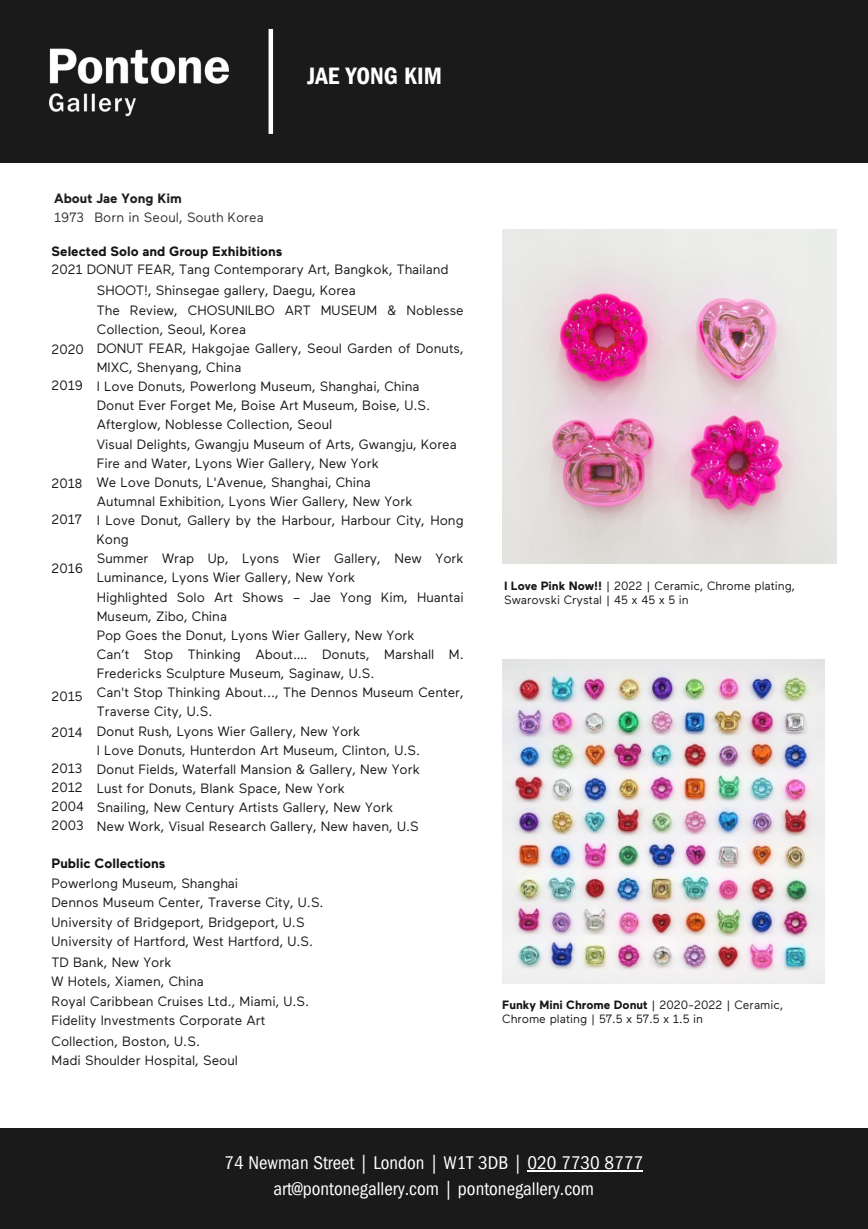
<style>
.page{position:relative;width:868px;height:1229px;background:#fff}
.page>*{position:absolute;margin:0;border:0;box-sizing:border-box;transform-origin:0 0}
.t1{font:24.45px "Franklin Gothic LT Pro Dm Cn";color:#fff}
.t2{font:condensed 18.9px/26.2px "Franklin Gothic LT Pro";color:#fff;text-align:center}
.t3{font:13.5px/19.2px "Maax";color:#181518}
.t4{font:13.5px "Maax";letter-spacing:.005em;color:#322f30}
.t5{font:700 13.5px "Maax";color:#201e20}
.t6{font:12px/14px "Maax";color:#181518}
.s1{font-weight:700}
</style>
<div class="page">
<img style="left:502px;top:229px;width:334px;height:334px">
<img style="left:502px;top:659px;width:322px;height:324px">
<div style="left:0;top:0;width:867px;height:163px;background:#1a1a1a"></div>
<img style="left:49px;top:48px;width:179px;height:69px">
<div style="left:268px;top:29px;width:5px;height:105px;background:#fff"></div>
<div style="left:0;top:1127px;width:867px;height:101px;background:#1a1a1a"></div>
<hr style="left:527px;top:1170px;width:116px;height:1px;background:#fff">
<p class="t5" style="left:54px;top:193px;width:129px">About Jae Yong Kim</p>
<h1 class="t4" style="left:54px;top:212px;width:32px">1973</h1>
<h3 class="t4" style="left:94px;top:212px;width:171px">Born in Seoul, South Korea</h3>
<h4 class="t1" style="left:307px;top:67px;width:136px">JAE YONG KIM</h4>
<p class="t3" style="left:52px;top:243px;width:398px;line-height:18px"><span class="s1">Selected Solo and Group Exhibitions<br></span>2021 DONUT FEAR, Tang Contemporary Art, Bangkok, Thailand</p>
<h4 class="t3" style="left:97px;top:282px;width:368px">SHOOT!, Shinsegae gallery, Daegu, Korea<br>The Review, CHOSUNILBO ART MUSEUM &amp; Noblesse Collection, Seoul, Korea<br>DONUT FEAR, Hakgojae Gallery, Seoul Garden of Donuts, MIXC, Shenyang, China<br>I Love Donuts, Powerlong Museum, Shanghai, China<br>Donut Ever Forget Me, Boise Art Museum, Boise, U.S.<br>Afterglow, Noblesse Collection, Seoul<br>Visual Delights, Gwangju Museum of Arts, Gwangju, Korea Fire and Water, Lyons Wier Gallery, New York<br>We Love Donuts, L'Avenue, Shanghai, China<br>Autumnal Exhibition, Lyons Wier Gallery, New York<br>I Love Donut, Gallery by the Harbour, Harbour City, Hong Kong<br>Summer Wrap Up, Lyons Wier Gallery, New York Luminance, Lyons Wier Gallery, New York<br>Highlighted Solo Art Shows – Jae Yong Kim, Huantai Museum, Zibo, China<br>Pop Goes the Donut, Lyons Wier Gallery, New York<br>Can’t Stop Thinking About…. Donuts, Marshall M.<br>Fredericks Sculpture Museum, Saginaw, U.S.<br>Can't Stop Thinking About..., The Dennos Museum Center, Traverse City, U.S.<br>Donut Rush, Lyons Wier Gallery, New York<br>I Love Donuts, Hunterdon Art Museum, Clinton, U.S.<br>Donut Fields, Waterfall Mansion &amp; Gallery, New York<br>Lust for Donuts, Blank Space, New York<br>Snailing, New Century Artists Gallery, New York<br>New Work, Visual Research Gallery, New haven, U.S</h4>
<h4 class="t3" style="left:52px;top:341px;width:34px">2020</h4>
<h4 class="t3" style="left:52px;top:377px;width:33px">2019</h4>
<h4 class="t3" style="left:52px;top:474px;width:32px">2018</h4>
<h4 class="t3" style="left:52px;top:510px;width:32px">2017</h4>
<h4 class="t3" style="left:52px;top:559px;width:33px">2016</h4>
<h4 class="t3" style="left:52px;top:688px;width:32px">2015</h4>
<h4 class="t3" style="left:52px;top:724px;width:33px">2014</h4>
<h4 class="t3" style="left:52px;top:759px;width:34px;text-align:justify">2013<br>2012<br>2004<br>2003</h4>
<h4 class="t3" style="left:52px;top:854px;width:273px;line-height:19.6px"><span class="s1">Public Collections<br></span>Powerlong Museum, Shanghai<br>Dennos Museum Center, Traverse City, U.S.<br>University of Bridgeport, Bridgeport, U.S<br>University of Hartford, West Hartford, U.S.<br>TD Bank, New York<br>W Hotels, Xiamen, China<br>Royal Caribbean Cruises Ltd., Miami, U.S.<br>Fidelity Investments Corporate Art<br>Collection, Boston, U.S.<br>Madi Shoulder Hospital, Seoul</h4>
<h4 class="t6" style="left:504px;top:579px;width:292px"><span class="s1">I Love Pink Now!!</span> | 2022 | Ceramic, Chrome plating,<br>Swarovski Crystal | 45 x 45 x 5 in</h4>
<h4 class="t6" style="left:502px;top:998px;width:282px"><span class="s1">Funky Mini Chrome Donut</span> | 2020-2022 | Ceramic,<br>Chrome plating | 57.5 x 57.5 x 1.5 in</h4>
<p class="t2" style="left:224px;top:1152px;width:420px">74 Newman Street | London | W1T 3DB | 020 7730 8777 art@pontonegallery.com | pontonegallery.com</p>
</div>
